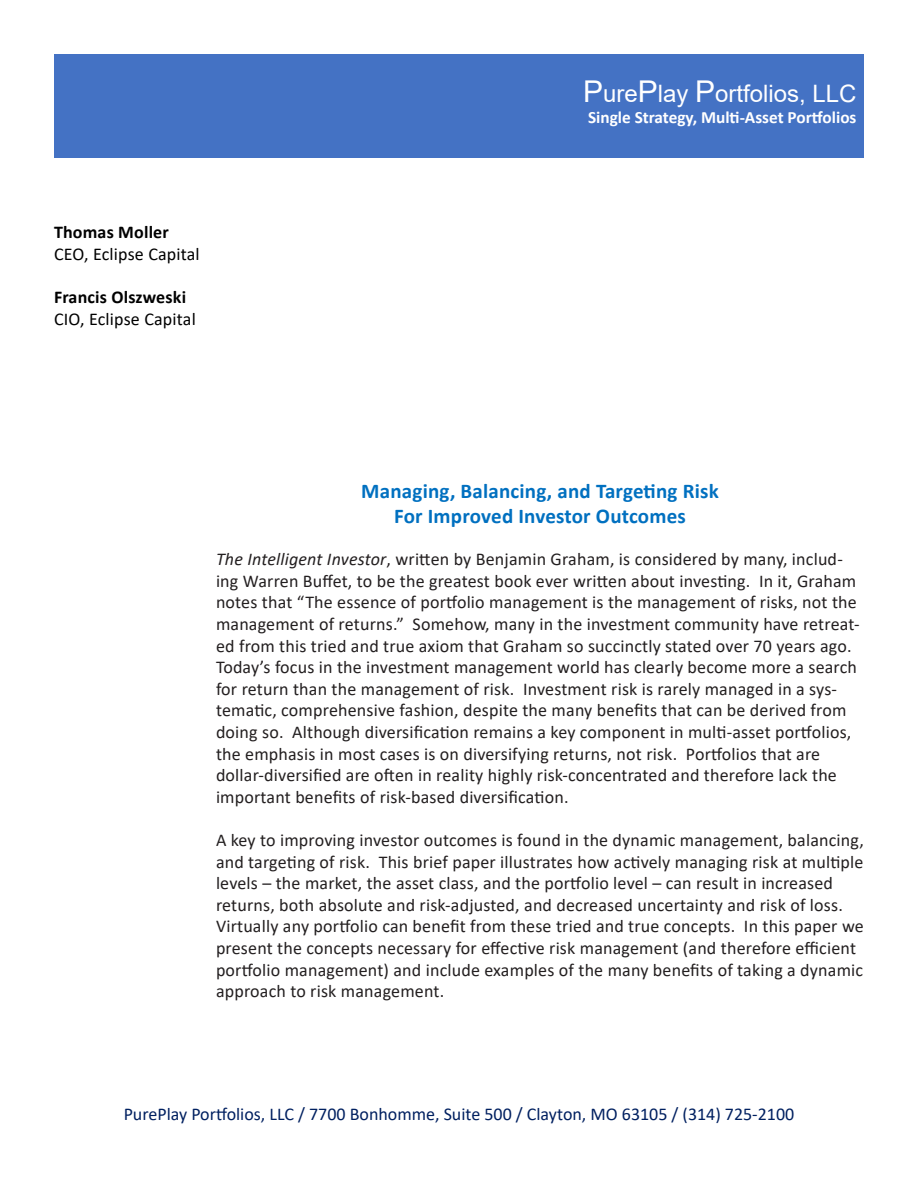
<style>
.page{position:relative;width:918px;height:1188px;background:#fff}
.page>*{position:absolute;margin:0;border:0;box-sizing:border-box;transform-origin:0 0}
.t1{font:24px "Arial";color:#fff}
.t2{font:700 21px "Calibri";letter-spacing:.01em;color:#0070c0}
.t3{font:18px/21.6px "Calibri";letter-spacing:.01em;color:#231f20}
.t4{font:18px "Calibri";color:#002060}
.t5{font:18px "Calibri";letter-spacing:.01em;color:#000}
.t6{font:700 18px "Calibri";letter-spacing:.01em;color:#000}
.t7{font:700 17.25px "Calibri";color:#fff}
.s1{font-size:30px}
.s2{font-style:italic}
</style>
<div class="page">
<div style="left:54px;top:54px;width:810px;height:104px;background:#4472c4"></div>
<p class="t6" style="left:54px;top:219px;width:116px">Thomas Moller</p>
<p class="t5" style="left:54px;top:241px;width:147px">CEO, Eclipse Capital</p>
<p class="t6" style="left:54px;top:284px;width:134px">Francis Olszweski</p>
<p class="t5" style="left:54px;top:306px;width:143px">CIO, Eclipse Capital</p>
<h1 class="t1" style="left:583px;top:77px;width:275px"><span class="s1">P</span>ure<span class="s1">P</span>lay <span class="s1">P</span>ortfolios, LLC</h1>
<p class="t7" style="left:588px;top:105px;width:270px">Single Strategy, Multi-Asset Portfolios</p>
<p class="t2" style="left:361px;top:476px;width:359px">Managing, Balancing, and Targeting Risk</p>
<p class="t2" style="left:394px;top:502px;width:293px">For Improved Investor Outcomes</p>
<p class="t3" style="left:216px;top:548px;width:645px"><span class="s2">The Intelligent Investor</span>, written by Benjamin Graham, is considered by many, includ&shy;ing Warren Buffet, to be the greatest book ever written about investing. In it, Graham notes that “The essence of portfolio management is the management of risks, not the management of returns.” Somehow, many in the investment community have retreat&shy;ed from this tried and true axiom that Graham so succinctly stated over 70 years ago.<br>Today’s focus in the investment management world has clearly become more a search for return than the management of risk. Investment risk is rarely managed in a sys&shy;tematic, comprehensive fashion, despite the many benefits that can be derived from doing so. Although diversification remains a key component in multi-asset portfolios, the emphasis in most cases is on diversifying returns, not risk. Portfolios that are dollar-diversified are often in reality highly risk-concentrated and therefore lack the important benefits of risk-based diversification.</p>
<p class="t3" style="left:216px;top:829px;width:649px">A key to improving investor outcomes is found in the dynamic management, balancing, and targeting of risk. This brief paper illustrates how actively managing risk at multiple levels – the market, the asset class, and the portfolio level – can result in increased returns, both absolute and risk-adjusted, and decreased uncertainty and risk of loss.<br>Virtually any portfolio can benefit from these tried and true concepts. In this paper we present the concepts necessary for effective risk management (and therefore efficient portfolio management) and include examples of the many benefits of taking a dynamic approach to risk management.</p>
<p class="t4" style="left:124px;top:1102px;width:672px">PurePlay Portfolios, LLC / 7700 Bonhomme, Suite 500 / Clayton, MO 63105 / (314) 725-2100</p>
</div>
